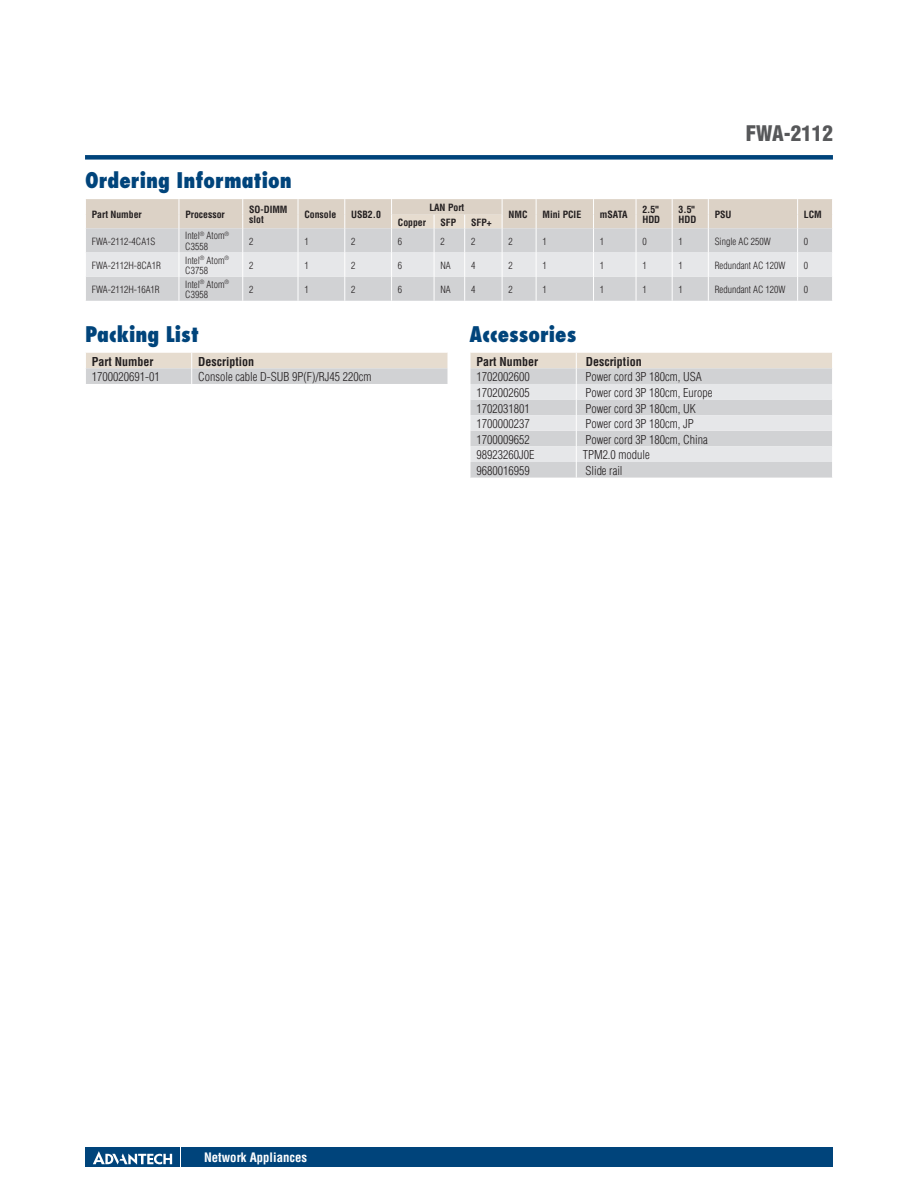
<style>
.page{position:relative;width:918px;height:1188px;background:#fff}
.page>*{position:absolute;margin:0;border:0;box-sizing:border-box;transform-origin:0 0}
.t1{font:800 condensed 21px "Futura";color:#00447b}
.t2{font:900 condensed 21px "Helvetica";color:#57585a}
.t3{font:700 condensed 12.75px "Helvetica";color:#fff}
.t4{font:300 condensed 12px "Helvetica";color:#231f20}
.t5{font:700 condensed 12px "Helvetica";color:#231f20}
.t6{font:300 condensed 9.75px/10.5px "Helvetica";color:#231f20}
.t7{font:700 condensed 9.75px/10.5px "Helvetica";color:#231f20}
</style>
<div class="page">
<div style="left:85px;top:155px;width:748px;height:5px;background:#00447b"></div>
<div style="left:182px;top:1147px;width:651px;height:20px;background:#00447b"></div>
<div style="left:85px;top:1147px;width:95px;height:20px;background:#00447b"></div>
<svg style="left:93px;top:1151px;width:79px;height:14px"></svg>
<svg style="left:86px;top:199px;width:746px;height:102px;background:#dad8d6"></svg>
<svg style="left:86px;top:353px;width:362px;height:31px;background:#dbd7d1"></svg>
<svg style="left:470px;top:353px;width:362px;height:125px;background:#dcdbdb"></svg>
<h1 class="t1" style="left:85px;top:168px;width:208px">Ordering Information</h1>
<p class="t7" style="left:92px;top:209px;width:52px">Part Number</p>
<p class="t7" style="left:185px;top:209px;width:41px">Processor</p>
<p class="t7" style="left:249px;top:204px;width:40px">SO-DIMM slot</p>
<p class="t7" style="left:304px;top:209px;width:33px">Console</p>
<p class="t7" style="left:351px;top:209px;width:31px">USB2.0</p>
<h1 class="t2" style="left:746px;top:120px;width:89px">FWA-2112</h1>
<p class="t7" style="left:429px;top:202px;width:36px">LAN Port</p>
<p class="t7" style="left:398px;top:217px;width:30px">Copper</p>
<p class="t7" style="left:440px;top:217px;width:17px">SFP</p>
<p class="t7" style="left:471px;top:217px;width:22px">SFP+</p>
<p class="t7" style="left:508px;top:209px;width:20px">NMC</p>
<p class="t7" style="left:542px;top:209px;width:40px">Mini PCIE</p>
<p class="t7" style="left:600px;top:209px;width:29px">mSATA</p>
<p class="t7" style="left:642px;top:204px;width:19px">2.5"<br>HDD</p>
<p class="t7" style="left:679px;top:204px;width:19px">3.5"<br>HDD</p>
<p class="t7" style="left:715px;top:209px;width:18px">PSU</p>
<p class="t7" style="left:804px;top:209px;width:19px">LCM</p>
<p class="t6" style="left:92px;top:236px;width:65px">FWA-2112-4CA1S</p>
<p class="t6" style="left:185px;top:231px;width:45px">Intel<sup>®</sup> Atom<sup>®<br></sup>C3558</p>
<p class="t6" style="left:249px;top:236px;width:6px">2</p>
<p class="t6" style="left:304px;top:236px;width:6px">1</p>
<p class="t6" style="left:351px;top:236px;width:6px">2</p>
<p class="t6" style="left:398px;top:236px;width:6px">6</p>
<p class="t6" style="left:440px;top:236px;width:6px">2</p>
<p class="t6" style="left:471px;top:236px;width:6px">2</p>
<p class="t6" style="left:508px;top:236px;width:6px">2</p>
<p class="t6" style="left:542px;top:236px;width:6px">1</p>
<p class="t6" style="left:600px;top:236px;width:6px">1</p>
<p class="t6" style="left:642px;top:236px;width:6px">0</p>
<p class="t6" style="left:679px;top:236px;width:6px">1</p>
<p class="t6" style="left:715px;top:236px;width:58px">Single AC 250W</p>
<p class="t6" style="left:804px;top:236px;width:6px">0</p>
<p class="t6" style="left:92px;top:260px;width:71px">FWA-2112H-8CA1R</p>
<p class="t6" style="left:185px;top:255px;width:45px">Intel<sup>®</sup> Atom<sup>®<br></sup>C3758</p>
<p class="t6" style="left:249px;top:260px;width:6px">2</p>
<p class="t6" style="left:304px;top:260px;width:6px">1</p>
<p class="t6" style="left:351px;top:260px;width:6px">2</p>
<p class="t6" style="left:398px;top:260px;width:6px">6</p>
<p class="t6" style="left:440px;top:260px;width:12px">NA</p>
<p class="t6" style="left:471px;top:260px;width:6px">4</p>
<p class="t6" style="left:508px;top:260px;width:6px">2</p>
<p class="t6" style="left:542px;top:260px;width:6px">1</p>
<p class="t6" style="left:600px;top:260px;width:6px">1</p>
<p class="t6" style="left:642px;top:260px;width:6px">1</p>
<p class="t6" style="left:679px;top:260px;width:6px">1</p>
<p class="t6" style="left:715px;top:260px;width:72px">Redundant AC 120W</p>
<p class="t6" style="left:804px;top:260px;width:6px">0</p>
<p class="t6" style="left:92px;top:284px;width:70px">FWA-2112H-16A1R</p>
<p class="t6" style="left:185px;top:279px;width:45px">Intel<sup>®</sup> Atom<sup>®<br></sup>C3958</p>
<p class="t6" style="left:249px;top:284px;width:6px">2</p>
<p class="t6" style="left:304px;top:284px;width:6px">1</p>
<p class="t6" style="left:351px;top:284px;width:6px">2</p>
<p class="t6" style="left:398px;top:284px;width:6px">6</p>
<p class="t6" style="left:440px;top:284px;width:12px">NA</p>
<p class="t6" style="left:471px;top:284px;width:6px">4</p>
<p class="t6" style="left:508px;top:284px;width:6px">2</p>
<p class="t6" style="left:542px;top:284px;width:6px">1</p>
<p class="t6" style="left:600px;top:284px;width:6px">1</p>
<p class="t6" style="left:642px;top:284px;width:6px">1</p>
<p class="t6" style="left:679px;top:284px;width:6px">1</p>
<p class="t6" style="left:715px;top:284px;width:72px">Redundant AC 120W</p>
<p class="t6" style="left:804px;top:284px;width:6px">0</p>
<h1 class="t1" style="left:85px;top:321px;width:116px">Packing List</h1>
<p class="t5" style="left:92px;top:354px;width:63px">Part Number</p>
<p class="t5" style="left:198px;top:354px;width:57px">Description</p>
<p class="t4" style="left:92px;top:370px;width:69px">1700020691-01</p>
<p class="t4" style="left:198px;top:370px;width:175px">Console cable D-SUB 9P(F)/RJ45 220cm</p>
<h1 class="t1" style="left:470px;top:321px;width:108px">Accessories</h1>
<p class="t5" style="left:476px;top:354px;width:63px">Part Number</p>
<p class="t5" style="left:586px;top:354px;width:57px">Description</p>
<p class="t4" style="left:476px;top:370px;width:55px">1702002600</p>
<p class="t4" style="left:585px;top:370px;width:118px">Power cord 3P 180cm, USA</p>
<p class="t4" style="left:476px;top:385px;width:55px">1702002605</p>
<p class="t4" style="left:585px;top:385px;width:129px">Power cord 3P 180cm, Europe</p>
<p class="t4" style="left:476px;top:401px;width:55px">1702031801</p>
<p class="t4" style="left:585px;top:401px;width:112px">Power cord 3P 180cm, UK</p>
<p class="t4" style="left:476px;top:416px;width:55px">1700000237</p>
<p class="t4" style="left:585px;top:416px;width:110px">Power cord 3P 180cm, JP</p>
<p class="t4" style="left:476px;top:432px;width:55px">1700009652</p>
<p class="t4" style="left:585px;top:432px;width:124px">Power cord 3P 180cm, China</p>
<p class="t4" style="left:476px;top:448px;width:59px">98923260J0E</p>
<p class="t4" style="left:583px;top:448px;width:69px">TPM2.0 module</p>
<p class="t4" style="left:476px;top:463px;width:55px">9680016959</p>
<p class="t4" style="left:585px;top:463px;width:39px">Slide rail</p>
<p class="t3" style="left:204px;top:1149px;width:105px">Network Appliances</p>
</div>
